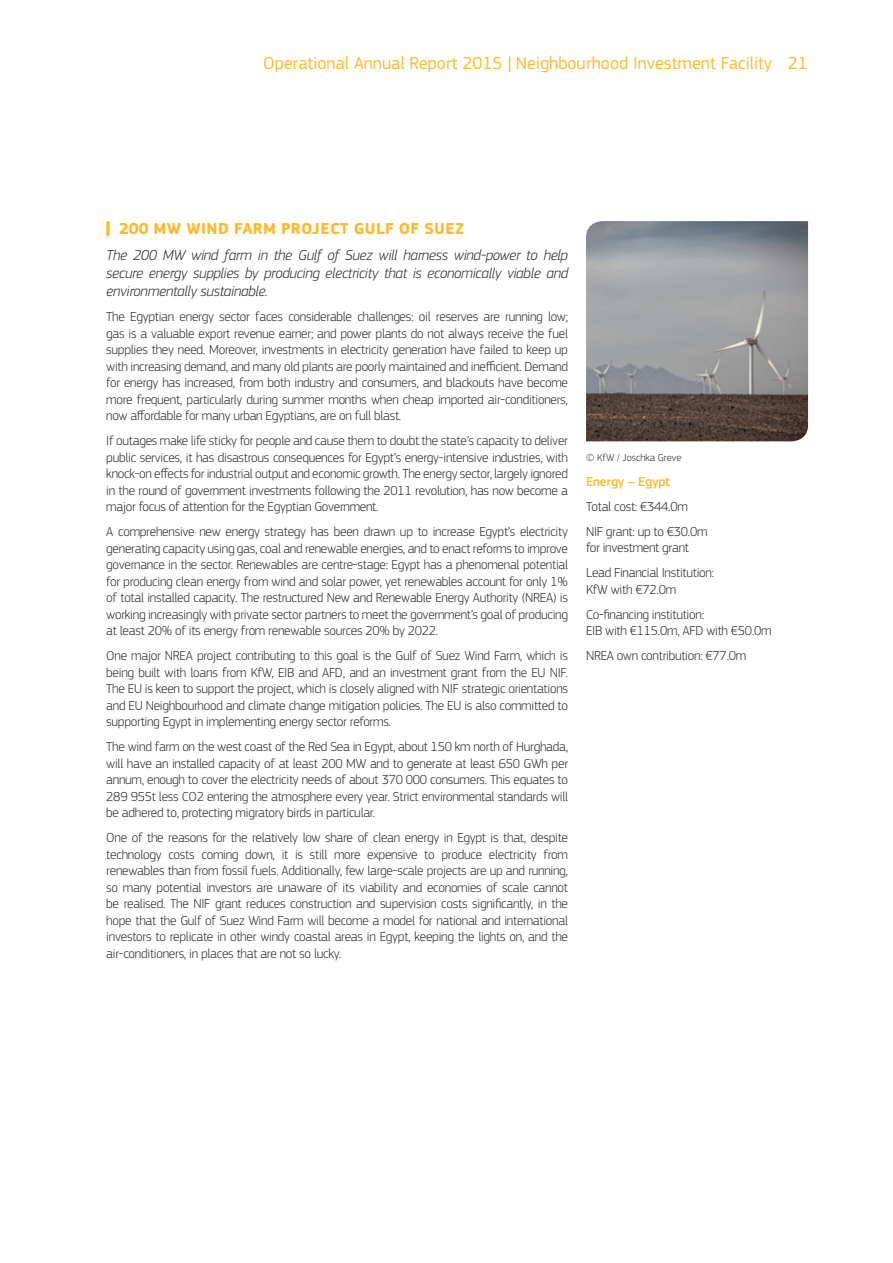
<style>
.page{position:relative;width:893px;height:1263px;background:#fff}
.page>*{position:absolute;margin:0;border:0;box-sizing:border-box;transform-origin:0 0}
.t1{font:18px "EC Square Sans Pro";color:#fdb931}
.t2{font:700 16.5px "EC Square Sans Pro";letter-spacing:.02em;color:#fdb931}
.t3{font:italic 300 15px/18px "EC Square Sans Pro";letter-spacing:-.02em;color:#312f30;text-align:justify}
.t4{font:300 13.5px/16.5px "EC Square Sans Pro";letter-spacing:-.02em;color:#312f30;text-align:justify}
.t5{font:500 13.5px "EC Square Sans Pro";letter-spacing:-.02em;color:#fdb931}
.t6{font:300 10.5px "EC Square Sans Pro";color:#312f30}
</style>
<div class="page">
<img style="left:586px;top:221px;width:222px;height:220px">
<hr style="left:106px;top:221px;width:3px;height:15px;background:#fdb931">
<h1 class="t1" style="left:263px;top:52px;width:546px">Operational Annual Report 2015 Neighbourhood Investment Facility 21</h1>
<p class="t2" style="left:119px;top:218px;width:346px">200 MW WIND FARM PROJECT GULF OF SUEZ</p>
<p class="t3" style="left:106px;top:246px;width:463px">The 200 MW wind farm in the Gulf of Suez will harness wind-power to help secure energy supplies by producing electricity that is economically viable and environmentally sustainable.</p>
<p class="t4" style="left:106px;top:308px;width:463px">The Egyptian energy sector faces considerable challenges: oil reserves are running low; gas is a valuable export revenue earner; and power plants do not always receive the fuel supplies they need. Moreover, investments in electricity generation have failed to keep up with increasing demand, and many old plants are poorly maintained and inefficient. Demand for energy has increased, from both industry and consumers, and blackouts have become more frequent, particularly during summer months when cheap imported air-conditioners, now affordable for many urban Egyptians, are on full blast.</p>
<p class="t4" style="left:106px;top:432px;width:463px">If outages make life sticky for people and cause them to doubt the state’s capacity to deliver public services, it has disastrous consequences for Egypt’s energy-intensive industries, with knock-on effects for industrial output and economic growth. The energy sector, largely ignored in the round of government investments following the 2011 revolution, has now become a major focus of attention for the Egyptian Government.</p>
<p class="t4" style="left:106px;top:523px;width:463px">A comprehensive new energy strategy has been drawn up to increase Egypt’s electricity generating capacity using gas, coal and renewable energies, and to enact reforms to improve governance in the sector. Renewables are centre-stage: Egypt has a phenomenal potential for producing clean energy from wind and solar power, yet renewables account for only 1% of total installed capacity. The restructured New and Renewable Energy Authority (NREA) is working increasingly with private sector partners to meet the government’s goal of producing at least 20% of its energy from renewable sources 20% by 2022.</p>
<p class="t4" style="left:106px;top:647px;width:463px">One major NREA project contributing to this goal is the Gulf of Suez Wind Farm, which is being built with loans from KfW, EIB and AFD, and an investment grant from the EU NIF.<br>The EU is keen to support the project, which is closely aligned with NIF strategic orientations and EU Neighbourhood and climate change mitigation policies. The EU is also committed to supporting Egypt in implementing energy sector reforms.</p>
<p class="t4" style="left:106px;top:738px;width:463px">The wind farm on the west coast of the Red Sea in Egypt, about 150 km north of Hurghada, will have an installed capacity of at least 200 MW and to generate at least 650 GWh per annum, enough to cover the electricity needs of about 370 000 consumers. This equates to 289 955t less CO2 entering the atmosphere every year. Strict environmental standards will be adhered to, protecting migratory birds in particular.</p>
<p class="t4" style="left:106px;top:829px;width:463px">One of the reasons for the relatively low share of clean energy in Egypt is that, despite technology costs coming down, it is still more expensive to produce electricity from renewables than from fossil fuels. Additionally, few large-scale projects are up and running, so many potential investors are unaware of its viability and economies of scale cannot be realised. The NIF grant reduces construction and supervision costs significantly, in the hope that the Gulf of Suez Wind Farm will become a model for national and international investors to replicate in other windy coastal areas in Egypt, keeping the lights on, and the air-conditioners, in places that are not so lucky.</p>
<p class="t6" style="left:586px;top:451px;width:97px">© KfW / Joschka Greve</p>
<p class="t5" style="left:586px;top:473px;width:85px">Energy – Egypt</p>
<p class="t4" style="left:586px;top:494px;width:123px;line-height:25px">Total cost: €344.0m<br>NIF grant: up to €30.0m</p>
<p class="t4" style="left:586px;top:535px;width:130px;line-height:25px">for investment grant<br>Lead Financial Institution:</p>
<p class="t4" style="left:586px;top:577px;width:120px;line-height:25px">KfW with €72.0m<br>Co-financing institution:</p>
<p class="t4" style="left:586px;top:618px;width:187px;line-height:25px">EIB with €115.0m, AFD with €50.0m<br>NREA own contribution: €77.0m</p>
</div>
